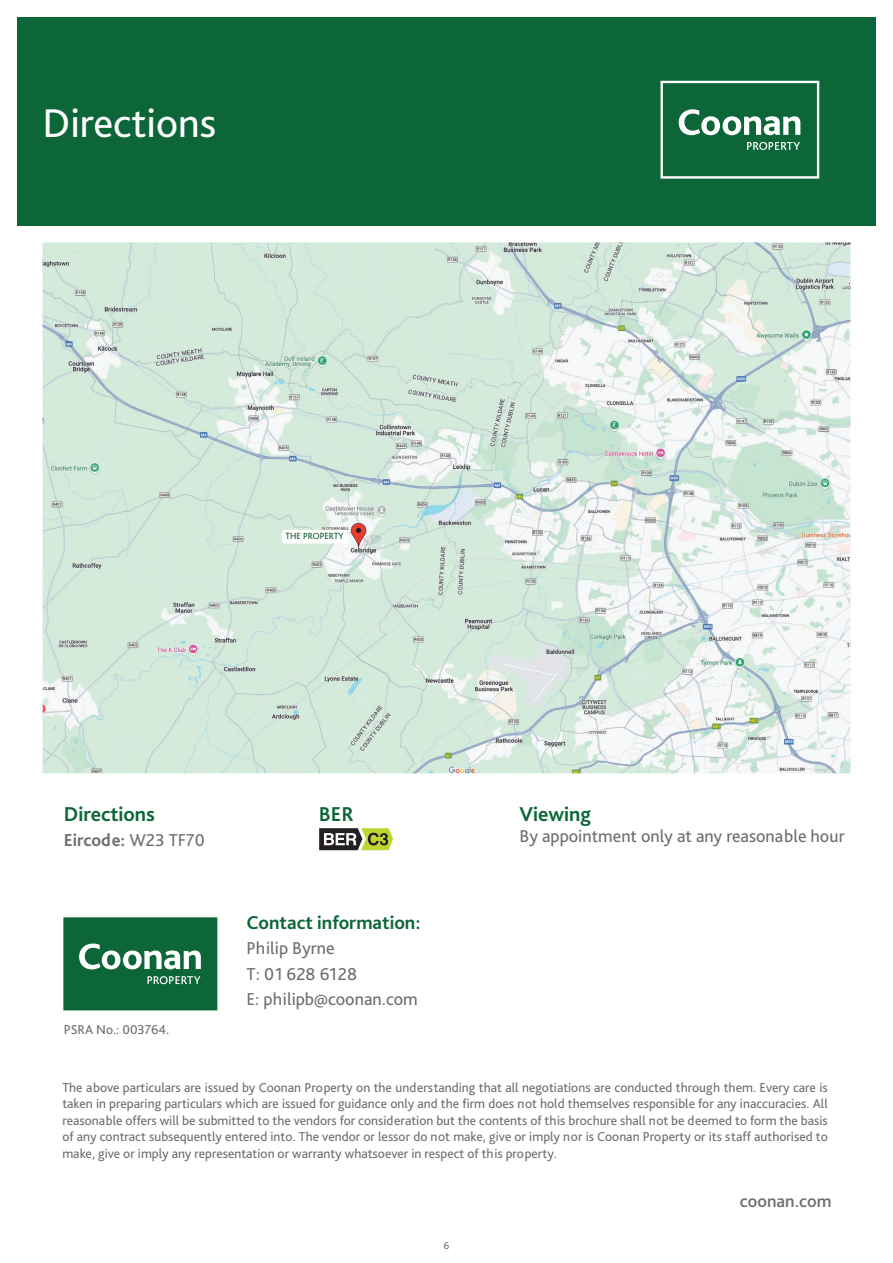
<style>
.page{position:relative;width:893px;height:1263px;background:#fff}
.page>*{position:absolute;margin:0;border:0;box-sizing:border-box;transform-origin:0 0}
.t1{font:42px "Bliss Pro";color:#fff}
.t2{font:700 21px "Bliss Pro";color:#0c6638}
.t3{font:700 19.5px "Bliss Pro";color:#0c6638}
.t4{font:18px/25.5px "Bliss Pro";color:#6c6d70}
.t5{font:700 18px "Bliss Pro";color:#6c6d70}
.t6{font:500 18px "Bliss Pro";color:#6c6d70}
.t7{font:13.5px/16.5px "Bliss Pro";color:#6c6d70;text-align:justify}
.t8{font:10.5px "Bliss";color:#6c6d70}
.t9{font:9.3px "Bliss";color:#0d592e}
.s1{font-weight:400}
</style>
<div class="page">
<div style="left:17px;top:17px;width:859px;height:208px;background:#0c6638"></div>
<svg style="left:660px;top:81px;width:159px;height:98px"></svg>
<img style="left:43px;top:242px;width:807px;height:531px">
<img style="left:366px;top:534px;width:16px;height:14px">
<svg style="left:351px;top:523px;width:15px;height:25px"></svg>
<div style="left:282px;top:530px;width:66px;height:14px;background:#fff;border-radius:3px"></div>
<svg style="left:319px;top:828px;width:75px;height:23px"></svg>
<svg style="left:63px;top:917px;width:155px;height:94px;background:#28774f"></svg>
<h1 class="t1" style="left:43px;top:96px;width:175px">Directions</h1>
<p class="t9" style="left:285px;top:531px;width:60px">THE PROPERTY</p>
<h2 class="t2" style="left:64px;top:801px;width:93px">Directions</h2>
<h3 class="t5" style="left:64px;top:829px;width:143px">Eircode: <span class="s1">W23 TF70</span></h3>
<p class="t7" style="left:64px;top:1021px;width:107px">PSRA No.: 003764.</p>
<h2 class="t2" style="left:319px;top:801px;width:36px">BER</h2>
<h3 class="t3" style="left:247px;top:910px;width:175px">Contact information:</h3>
<h3 class="t4" style="left:247px;top:935px;width:173px">Philip Byrne<br>T: 01 628 6128<br>E: philipb@coonan.com</h3>
<h2 class="t2" style="left:519px;top:801px;width:73px">Viewing</h2>
<h3 class="t4" style="left:519px;top:823px;width:327px">By appointment only at any reasonable hour</h3>
<p class="t7" style="left:62px;top:1079px;width:767px">The above particulars are issued by Coonan Property on the understanding that all negotiations are conducted through them. Every care is taken in preparing particulars which are issued for guidance only and the firm does not hold themselves responsible for any inaccuracies. All reasonable offers will be submitted to the vendors for consideration but the contents of this brochure shall not be deemed to form the basis of any contract subsequently entered into. The vendor or lessor do not make, give or imply nor is Coonan Property or its staff authorised to make, give or imply any representation or warranty whatsoever in respect of this property.</p>
<p class="t8" style="left:444px;top:1239px;width:7px">6</p>
<h3 class="t6" style="left:740px;top:1190px;width:93px">coonan.com</h3>
</div>
